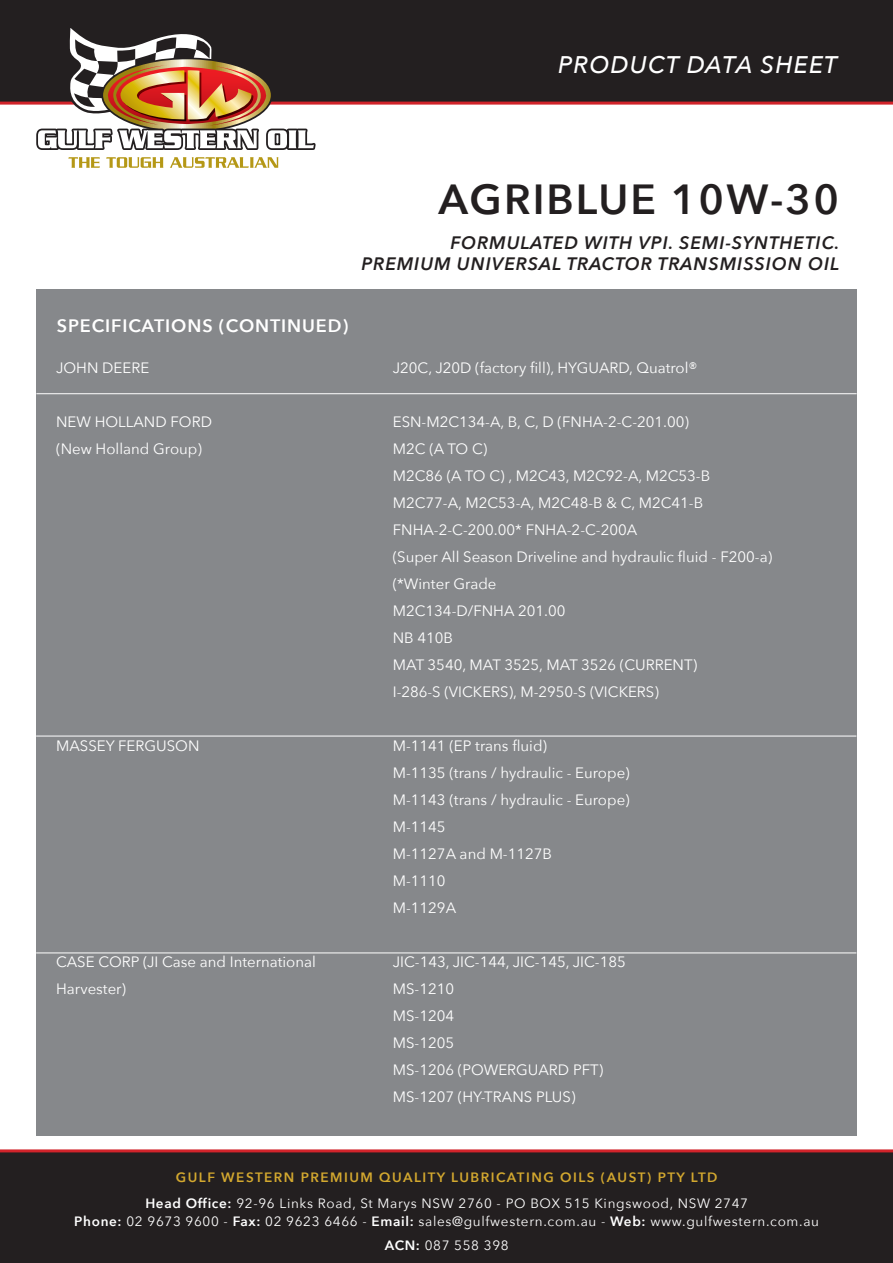
<style>
.page{position:relative;width:893px;height:1263px;background:#fff}
.page>*{position:absolute;margin:0;border:0;box-sizing:border-box;transform-origin:0 0}
.t1{font:600 42px "Avenir Next";letter-spacing:.05em;color:#231f20}
.t2{font:italic 500 24px "Avenir Next";letter-spacing:.05em;color:#fff}
.t3{font:italic 600 18px "Avenir Next";letter-spacing:.05em;color:#231f20}
.t4{font:600 18px "Avenir Next";letter-spacing:.05em;color:#fff}
.t5{font:15px "Avenir Next";color:#fff}
.t6{font:13.5px/24px "Avenir Next";letter-spacing:.05em;color:#fff;text-align:center}
.t7{font:600 13.5px "Avenir Next";letter-spacing:.11em;color:#d3a82f}
.s1{font-weight:600}
</style>
<div class="page">
<div style="left:0;top:1150px;width:893px;height:113px;background:#231f20"></div>
<div style="left:0;top:0;width:893px;height:103px;background:#231f20"></div>
<hr style="left:0;top:1149px;width:893px;height:3px;background:#d1232a">
<hr style="left:0;top:102px;width:893px;height:3px;background:#d1232a">
<svg style="left:36px;top:28px;width:280px;height:140px"></svg>
<div style="left:36px;top:289px;width:820px;height:846px;background:#86888b"></div>
<hr style="left:36px;top:393px;width:821px;height:1px;background:#fff">
<hr style="left:36px;top:736px;width:820px;height:1px;background:#fff">
<hr style="left:36px;top:952px;width:820px;height:1px;background:#fff">
<p class="t2" style="left:558px;top:44px;width:281px">PRODUCT DATA SHEET</p>
<p class="t1" style="left:439px;top:164px;width:402px">AGRIBLUE 10W-30</p>
<p class="t3" style="left:450px;top:227px;width:391px">FORMULATED WITH VPI. SEMI-SYNTHETIC.</p>
<p class="t3" style="left:361px;top:249px;width:480px">PREMIUM UNIVERSAL TRACTOR TRANSMISSION OIL</p>
<p class="t4" style="left:57px;top:310px;width:293px">SPECIFICATIONS (CONTINUED)</p>
<p class="t5" style="left:56px;top:355px;width:95px">JOHN DEERE</p>
<p class="t5" style="left:393px;top:355px;width:306px">J20C, J20D (factory fill), HYGUARD, Quatrol®</p>
<p class="t5" style="left:56px;top:409px;width:157px">NEW HOLLAND FORD</p>
<p class="t5" style="left:393px;top:409px;width:298px">ESN-M2C134-A, B, C, D (FNHA-2-C-201.00)</p>
<p class="t5" style="left:56px;top:436px;width:147px">(New Holland Group)</p>
<p class="t5" style="left:393px;top:436px;width:96px">M2C (A TO C)</p>
<p class="t5" style="left:393px;top:463px;width:319px">M2C86 (A TO C) , M2C43, M2C92-A, M2C53-B</p>
<p class="t5" style="left:393px;top:490px;width:312px">M2C77-A, M2C53-A, M2C48-B &amp; C, M2C41-B</p>
<p class="t5" style="left:393px;top:517px;width:246px">FNHA-2-C-200.00* FNHA-2-C-200A</p>
<p class="t5" style="left:393px;top:544px;width:381px">(Super All Season Driveline and hydraulic fluid - F200-a)</p>
<p class="t5" style="left:393px;top:571px;width:105px">(*Winter Grade</p>
<p class="t5" style="left:393px;top:598px;width:174px">M2C134-D/FNHA 201.00</p>
<p class="t5" style="left:393px;top:625px;width:62px">NB 410B</p>
<p class="t5" style="left:393px;top:652px;width:306px">MAT 3540, MAT 3525, MAT 3526 (CURRENT)</p>
<p class="t5" style="left:393px;top:679px;width:268px">I-286-S (VICKERS), M-2950-S (VICKERS)</p>
<p class="t5" style="left:56px;top:733px;width:145px">MASSEY FERGUSON</p>
<p class="t5" style="left:393px;top:733px;width:156px">M-1141 (EP trans fluid)</p>
<p class="t5" style="left:393px;top:760px;width:238px">M-1135 (trans / hydraulic - Europe)</p>
<p class="t5" style="left:393px;top:787px;width:238px">M-1143 (trans / hydraulic - Europe)</p>
<p class="t5" style="left:393px;top:814px;width:54px">M-1145</p>
<p class="t5" style="left:393px;top:841px;width:161px">M-1127A and M-1127B</p>
<p class="t5" style="left:393px;top:868px;width:54px">M-1110</p>
<p class="t5" style="left:393px;top:895px;width:65px">M-1129A</p>
<p class="t5" style="left:56px;top:949px;width:261px">CASE CORP (JI Case and International</p>
<p class="t5" style="left:393px;top:949px;width:234px">JIC-143, JIC-144, JIC-145, JIC-185</p>
<p class="t5" style="left:56px;top:976px;width:71px">Harvester)</p>
<p class="t5" style="left:393px;top:976px;width:63px">MS-1210</p>
<p class="t5" style="left:393px;top:1003px;width:63px">MS-1204</p>
<p class="t5" style="left:393px;top:1030px;width:63px">MS-1205</p>
<p class="t5" style="left:393px;top:1057px;width:212px">MS-1206 (POWERGUARD PFT)</p>
<p class="t5" style="left:393px;top:1084px;width:184px">MS-1207 (HY-TRANS PLUS)</p>
<p class="t7" style="left:176px;top:1166px;width:543px">GULF WESTERN PREMIUM QUALITY LUBRICATING OILS (AUST) PTY LTD</p>
<p class="t6" style="left:145px;top:1190px;width:604px"><span class="s1">Head Office:</span> 92-96 Links Road, St Marys NSW 2760 - PO BOX 515 Kingswood, NSW 2747</p>
<p class="t6" style="left:74px;top:1208px;width:746px"><span class="s1">Phone:</span> 02 9673 9600 - <span class="s1">Fax:</span> 02 9623 6466 - <span class="s1">Email:</span> sales@gulfwestern.com.au - <span class="s1">Web:</span> www.gulfwestern.com.au<br><span class="s1">ACN:</span> 087 558 398</p>
</div>
